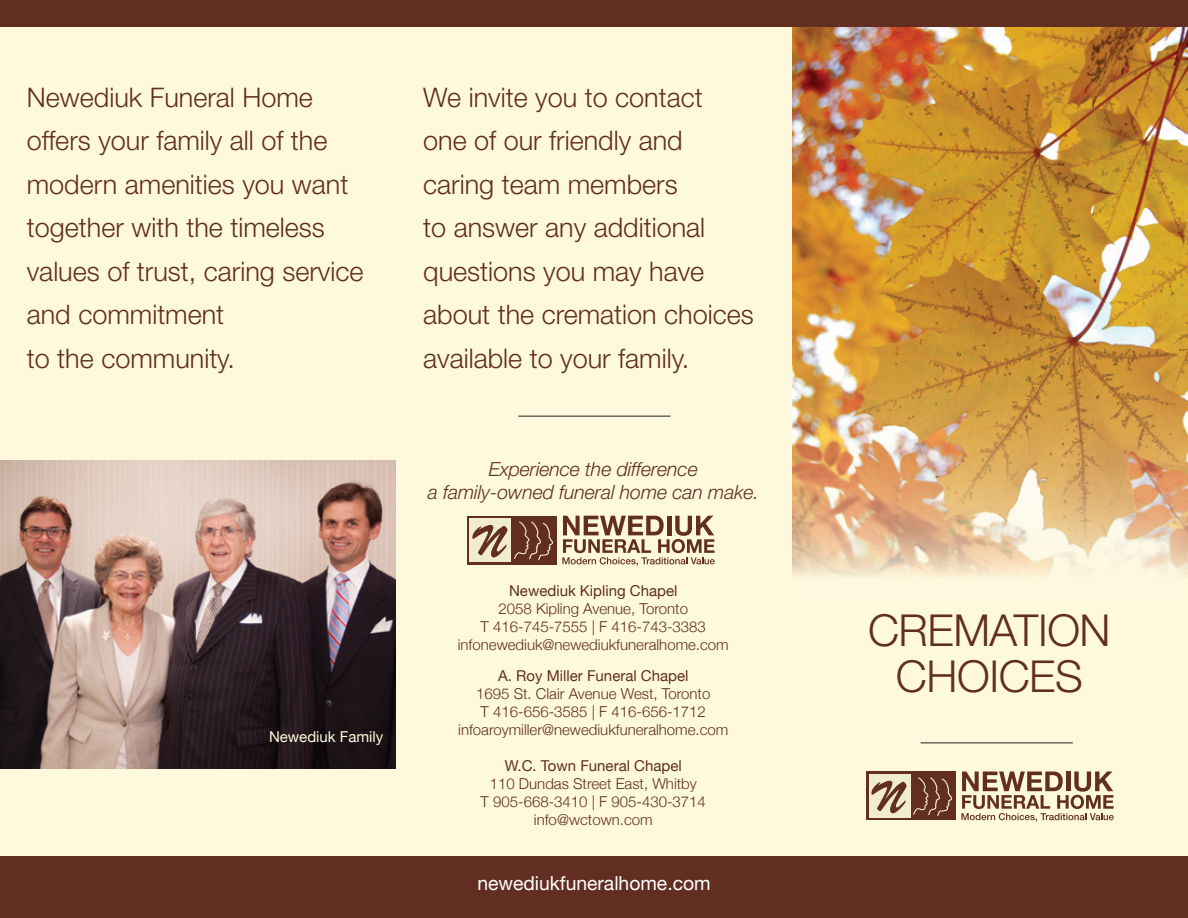
<style>
.page{position:relative;width:1188px;height:918px;background:#fef8dd}
.page>*{position:absolute;margin:0;border:0;box-sizing:border-box;transform-origin:0 0}
.t1{font:300 44.1px/46.5px "Helvetica Neue LT Std";letter-spacing:-.01em;color:#622e22;text-align:center}
.t2{font:300 27px/43.5px "Helvetica Neue LT Std";color:#622e22}
.t3{font:italic 300 19.5px/22.5px "Helvetica Neue LT Std";letter-spacing:-.005em;color:#622e22;text-align:center}
.t4{font:19.35px "Helvetica Neue";color:#fff}
.t5{font:300 15px/18px "Helvetica Neue";color:#622e22;text-align:center}
.t6{font:15px "Helvetica Neue";color:#622e22}
.t7{font:15px "Helvetica Neue";color:#fef8dd}
</style>
<div class="page">
<div style="left:0;top:856px;width:1188px;height:62px;background:#622e22"></div>
<div style="left:467px;top:516px;width:90px;height:49px;background:#622e22"></div>
<div style="left:470px;top:518px;width:41px;height:44px;background:#f1ebd0"></div>
<svg style="left:562px;top:516px;width:153px;height:50px"></svg>
<svg style="left:472px;top:525px;width:35px;height:32px"></svg>
<svg style="left:514px;top:522px;width:39px;height:38px"></svg>
<img style="left:792px;top:27px;width:396px;height:549px">
<hr style="left:518px;top:416px;width:153px;height:1px;background:#231f20">
<img style="left:0;top:460px;width:396px;height:309px">
<div style="left:0;top:0;width:1188px;height:27px;background:#622e22"></div>
<div style="left:866px;top:771px;width:90px;height:49px;background:#622e22"></div>
<div style="left:869px;top:774px;width:41px;height:44px;background:#f1ebd0"></div>
<svg style="left:961px;top:772px;width:153px;height:50px"></svg>
<svg style="left:871px;top:781px;width:36px;height:32px"></svg>
<svg style="left:913px;top:777px;width:39px;height:39px"></svg>
<hr style="left:921px;top:742px;width:152px;height:1px;background:#231f20">
<p class="t2" style="left:27px;top:75px;width:338px">Newediuk Funeral Home offers your family all of the modern amenities you want together with the timeless values of trust, caring service and commitment<br>to the community.</p>
<p class="t7" style="left:269px;top:728px;width:116px">Newediuk Family</p>
<p class="t2" style="left:423px;top:75px;width:332px">We invite you to contact<br>one of our friendly and caring team members<br>to answer any additional questions you may have about the cremation choices available to your family.</p>
<p class="t3" style="left:428px;top:458px;width:332px">Experience the difference<br>a family-owned funeral home can make.</p>
<p class="t6" style="left:509px;top:582px;width:170px">Newediuk Kipling Chapel</p>
<p class="t5" style="left:458px;top:599px;width:272px">2058 Kipling Avenue, Toronto<br>T 416-745-7555 | F 416-743-3383 infonewediuk@newediukfuneralhome.com</p>
<p class="t6" style="left:498px;top:667px;width:192px">A. Roy Miller Funeral Chapel</p>
<p class="t5" style="left:458px;top:685px;width:272px">1695 St. Clair Avenue West, Toronto<br>T 416-656-3585 | F 416-656-1712 infoaroymiller@newediukfuneralhome.com</p>
<p class="t6" style="left:505px;top:757px;width:178px">W.C. Town Funeral Chapel</p>
<p class="t5" style="left:481px;top:775px;width:227px">110 Dundas Street East, Whitby<br>T 905-668-3410 | F 905-430-3714 info@wctown.com</p>
<p class="t4" style="left:477px;top:872px;width:235px">newediukfuneralhome.com</p>
<h1 class="t1" style="left:868px;top:606px;width:244px">CREMATION<br>CHOICES</h1>
</div>
